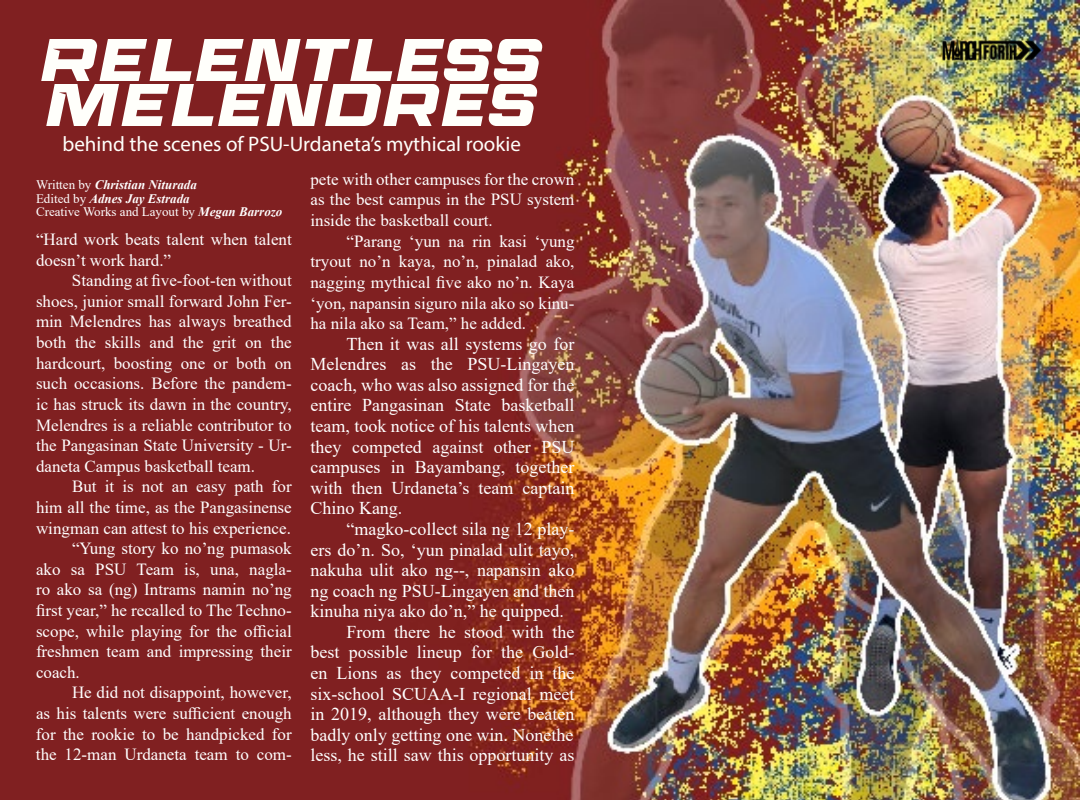
<style>
.page{position:relative;width:1080px;height:800px;background:#fff}
.page>*{position:absolute;margin:0;border:0;box-sizing:border-box;transform-origin:0 0}
.t1{font:60px/45px "Race Sport";color:#fffffb}
.t2{font:21px "Myriad Pro";color:#fffffb}
.t3{font:18px/20.6px "Times New Roman";color:#fff;text-align:justify}
.t4{font:17px/20.6px "Times New Roman";color:#fff;text-align:justify}
.t5{font:italic 700 13px/13.5px "Times New Roman";color:#fff}
.s1{font-weight:400;font-style:normal}
</style>
<div class="page">
<img style="left:0;top:0;width:1080px;height:800px">
<img style="left:939px;top:36px;width:105px;height:29px">
<h1 class="t1" style="left:40px;top:43px;width:505px">RELENTLESS<br>MELENDRES</h1>
<p class="t2" style="left:62px;top:131px;width:460px">behind the scenes of PSU-Urdaneta’s mythical rookie</p>
<p class="t5" style="left:36px;top:178px;width:248px"><span class="s1">Written by</span> Christian Niturada<br><span class="s1">Edited by</span> Adnes Jay Estrada<br><span class="s1">Creative Works and Layout by</span> Megan Barrozo</p>
<p class="t4" style="left:36px;top:229px;width:257px">“Hard work beats talent when talent doesn’t work hard.”</p>
<p class="t4" style="left:36px;top:270px;width:257px;text-indent:36px">Standing at five-foot-ten without shoes, junior small forward John Fer&shy;min Melendres has always breathed both the skills and the grit on the hardcourt, boosting one or both on such occasions. Before the pandem&shy;ic has struck its dawn in the country, Melendres is a reliable contributor to the Pangasinan State University - Ur&shy;daneta Campus basketball team.</p>
<p class="t4" style="left:72px;top:476px;width:221px">But it is not an easy path for</p>
<p class="t4" style="left:36px;top:496px;width:257px">him all the time, as the Pangasinense</p>
<p class="t4" style="left:36px;top:517px;width:256px">wingman can attest to his experience.</p>
<p class="t4" style="left:72px;top:538px;width:221px">“Yung story ko no’ng pumasok</p>
<p class="t4" style="left:36px;top:558px;width:257px">ako sa PSU Team is, una, nagla-</p>
<p class="t4" style="left:36px;top:579px;width:257px">ro ako sa (ng) Intrams namin no’ng</p>
<p class="t4" style="left:36px;top:599px;width:257px">first year,” he recalled to The Techno-</p>
<p class="t4" style="left:36px;top:620px;width:257px">scope, while playing for the official</p>
<p class="t4" style="left:36px;top:641px;width:257px">freshmen team and impressing their</p>
<p class="t4" style="left:36px;top:661px;width:45px">coach.</p>
<p class="t4" style="left:72px;top:682px;width:221px">He did not disappoint, however,</p>
<p class="t4" style="left:36px;top:702px;width:257px">as his talents were sufficient enough</p>
<p class="t4" style="left:36px;top:723px;width:257px">for the rookie to be handpicked for</p>
<p class="t4" style="left:36px;top:744px;width:257px">the 12-man Urdaneta team to com-</p>
<p class="t4" style="left:310px;top:168px;width:266px">pete with other campuses for the crown as the best campus in the PSU system inside the basketball court.</p>
<p class="t4" style="left:310px;top:230px;width:266px;text-indent:36px">“Parang ‘yun na rin kasi ‘yung tryout no’n kaya, no’n, pinalad ako, nagging mythical five ako no’n. Kaya ‘yon, napansin siguro nila ako so kinu&shy;ha nila ako sa Team,” he added.</p>
<p class="t3" style="left:310px;top:333px;width:266px;text-indent:36px">Then it was all systems go for Melendres as the PSU-Lingayen coach, who was also assigned for the entire Pangasinan State basketball team, took notice of his talents when they competed against other PSU campuses in Bayambang, together with then Urdaneta’s team captain Chino Kang.</p>
<p class="t3" style="left:346px;top:518px;width:230px">“magko-collect sila ng 12 play-</p>
<p class="t3" style="left:310px;top:539px;width:265px">ers do’n. So, ‘yun pinalad ulit tayo,</p>
<p class="t3" style="left:310px;top:559px;width:265px">nakuha ulit ako ng--, napansin ako</p>
<p class="t3" style="left:310px;top:580px;width:266px">ng coach ng PSU-Lingayen and then</p>
<p class="t3" style="left:310px;top:600px;width:255px">kinuha niya ako do’n,” he quipped.</p>
<p class="t3" style="left:346px;top:621px;width:230px">From there he stood with the</p>
<p class="t3" style="left:310px;top:642px;width:266px">best possible lineup for the Gold-</p>
<p class="t3" style="left:310px;top:662px;width:266px">en Lions as they competed in the</p>
<p class="t3" style="left:310px;top:683px;width:266px">six-school SCUAA-I regional meet</p>
<p class="t3" style="left:310px;top:703px;width:266px">in 2019, although they were beaten</p>
<p class="t3" style="left:310px;top:724px;width:264px">badly only getting one win. Nonethe</p>
<p class="t3" style="left:310px;top:745px;width:266px">less, he still saw this opportunity as</p>
</div>
